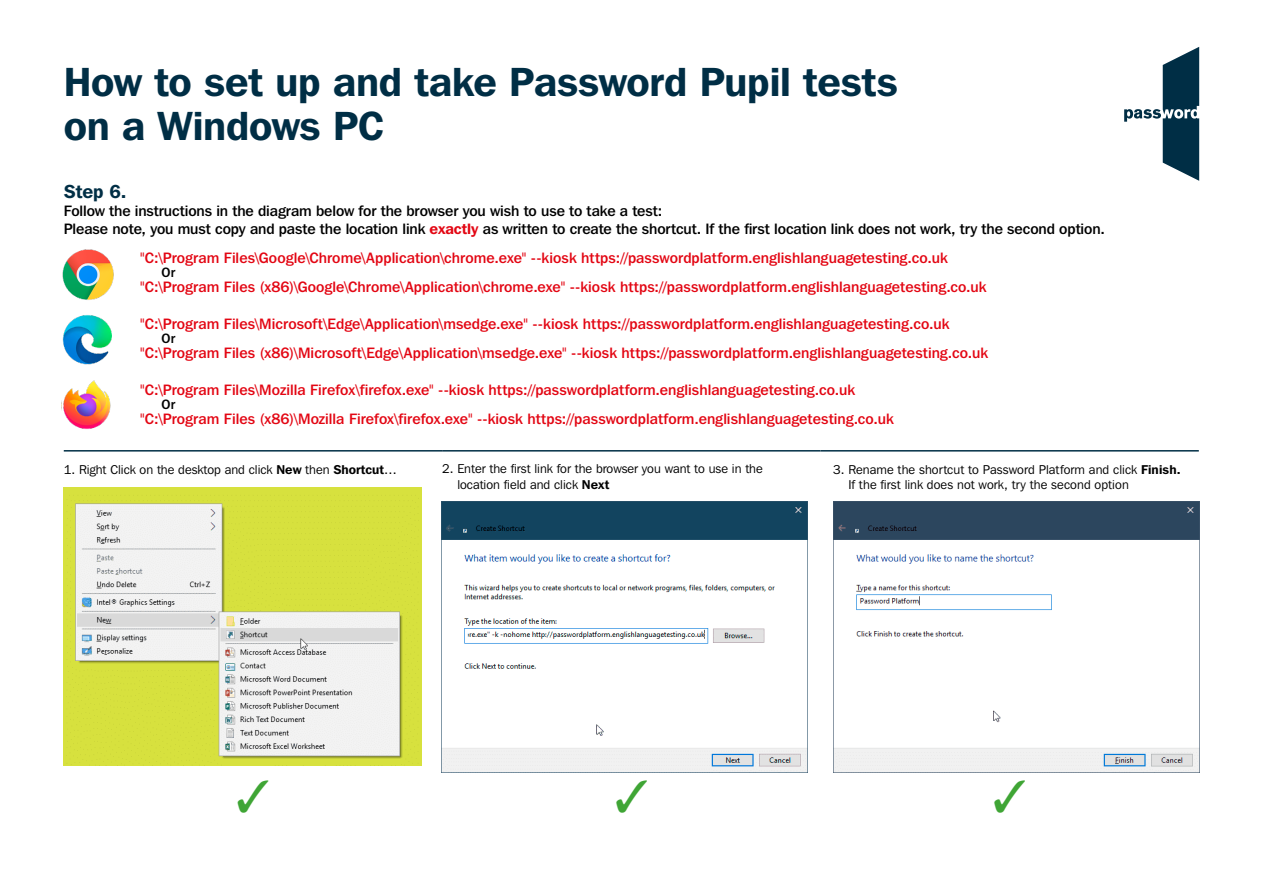
<style>
.page{position:relative;width:1263px;height:893px;background:#fff}
.page>*{position:absolute;margin:0;border:0;box-sizing:border-box;transform-origin:0 0}
.t1{font:600 40.5px/43.5px "Franklin Gothic IT Cby BT";letter-spacing:-.005em;color:#002e45}
.t2{font:600 18.75px "Franklin Gothic IT Cby BT";color:#002e45}
.t3{font:500 15px "Franklin Gothic IT Cby BT";letter-spacing:.005em;color:#e30613}
.t4{font:500 15px/18px "Franklin Gothic IT Cby BT";letter-spacing:-.005em;color:#000}
.t5{font:500 13.5px "Franklin Gothic IT Cby BT";color:#000}
.t6{font:12.75px/15.3px "Franklin Gothic IT Cby BT";color:#000}
.s1{font-weight:600;color:#e30613}
.s2{font-weight:600}
</style>
<div class="page">
<svg style="left:1124px;top:47px;width:75px;height:134px"></svg>
<img style="left:62px;top:249px;width:52px;height:51px">
<hr style="left:64px;top:450px;width:378px;height:2px;background:#002e45">
<hr style="left:442px;top:450px;width:378px;height:2px;background:#002e45">
<hr style="left:820px;top:450px;width:379px;height:2px;background:#002e45">
<img style="left:64px;top:488px;width:357px;height:277px">
<img style="left:833px;top:502px;width:366px;height:270px">
<img style="left:442px;top:502px;width:366px;height:270px">
<img style="left:63px;top:380px;width:48px;height:49px">
<img style="left:62px;top:315px;width:50px;height:50px">
<h1 class="t1" style="left:64px;top:60px;width:836px">How to set up and take Password Pupil tests on a Windows PC</h1>
<p class="t2" style="left:64px;top:180px;width:64px">Step 6.</p>
<p class="t4" style="left:64px;top:201px;width:1043px">Follow the instructions in the diagram below for the browser you wish to use to take a test:<br>Please note, you must copy and paste the location link <span class="s1">exactly</span> as written to create the shortcut. If the first location link does not work, try the second option.</p>
<p class="t3" style="left:140px;top:248px;width:809px">"C:\Program Files\Google\Chrome\Application\chrome.exe" --kiosk https://passwordplatform.englishlanguagetesting.co.uk</p>
<p class="t5" style="left:162px;top:263px;width:15px">Or</p>
<p class="t3" style="left:140px;top:277px;width:848px">"C:\Program Files (x86)\Google\Chrome\Application\chrome.exe" --kiosk https://passwordplatform.englishlanguagetesting.co.uk</p>
<p class="t3" style="left:140px;top:315px;width:810px">"C:\Program Files\Microsoft\Edge\Application\msedge.exe" --kiosk https://passwordplatform.englishlanguagetesting.co.uk</p>
<p class="t5" style="left:162px;top:329px;width:15px">Or</p>
<p class="t3" style="left:140px;top:343px;width:849px">"C:\Program Files (x86)\Microsoft\Edge\Application\msedge.exe" --kiosk https://passwordplatform.englishlanguagetesting.co.uk</p>
<p class="t3" style="left:140px;top:381px;width:716px">"C:\Program Files\Mozilla Firefox\firefox.exe" --kiosk https://passwordplatform.englishlanguagetesting.co.uk</p>
<p class="t5" style="left:162px;top:396px;width:15px">Or</p>
<p class="t3" style="left:140px;top:409px;width:755px">"C:\Program Files (x86)\Mozilla Firefox\firefox.exe" --kiosk https://passwordplatform.englishlanguagetesting.co.uk</p>
<p class="t6" style="left:64px;top:462px;width:335px">1. Right Click on the desktop and click <span class="s2">New</span> then <span class="s2">Shortcut</span>…</p>
<p class="t6" style="left:457px;top:461px;width:307px;text-indent:-15px">2. Enter the first link for the browser you want to use in the location field and click <span class="s2">Next</span></p>
<p class="t6" style="left:848px;top:462px;width:334px;text-indent:-15px">3. Rename the shortcut to Password Platform and click <span class="s2">Finish.<br></span>If the first link does not work, try the second option</p>
</div>
